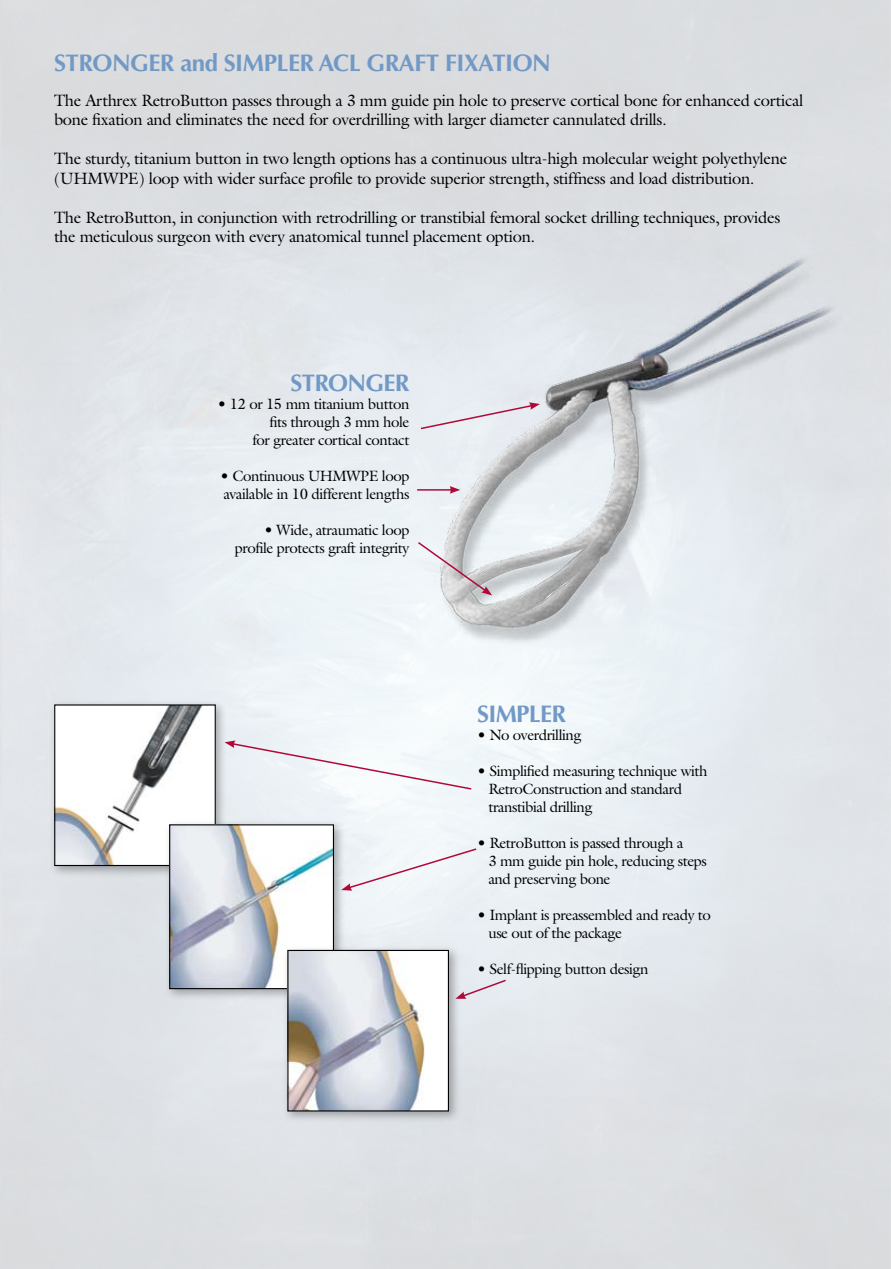
<style>
.page{position:relative;width:891px;height:1269px;background:#fff}
.page>*{position:absolute;margin:0;border:0;box-sizing:border-box;transform-origin:0 0}
.t1{font:700 24px "Optima";letter-spacing:-.02em;color:#7299c6}
.t2{font:16.5px/19.5px "Galliard";letter-spacing:-.02em;color:#000}
.t3{font:15px/18px "Galliard";letter-spacing:-.03em;color:#000}
</style>
<div class="page">
<hr style="left:0;top:0;width:2px;height:1269px;background:#dfe1e5">
<img style="left:418px;top:246px;width:439px;height:402px">
<div style="left:49px;top:699px;width:179px;height:179px;background:#000;opacity:.3"></div>
<img style="left:56px;top:706px;width:158px;height:158px">
<div style="left:54px;top:704px;width:162px;height:162px;border:1px solid #000"></div>
<div style="left:164px;top:819px;width:183px;height:183px;background:#000;opacity:.3"></div>
<img style="left:171px;top:826px;width:161px;height:161px">
<div style="left:169px;top:824px;width:165px;height:165px;border:1px solid #000"></div>
<div style="left:282px;top:944px;width:179px;height:180px;background:#000;opacity:.3"></div>
<img style="left:289px;top:952px;width:158px;height:158px">
<div style="left:287px;top:950px;width:162px;height:162px;border:1px solid #000"></div>
<svg style="left:419px;top:402px;width:121px;height:28px;background:#e4dfe7"></svg>
<hr style="left:417px;top:489px;width:35px;height:2px;background:#b20838">
<svg style="left:450px;top:486px;width:10px;height:8px"></svg>
<svg style="left:416px;top:541px;width:76px;height:54px"></svg>
<svg style="left:225px;top:740px;width:248px;height:51px"></svg>
<svg style="left:341px;top:847px;width:137px;height:44px"></svg>
<svg style="left:455px;top:978px;width:53px;height:21px"></svg>
<h1 class="t1" style="left:54px;top:49px;width:498px">STRONGER and SIMPLER ACL GRAFT FIXATION</h1>
<p class="t2" style="left:54px;top:90px;width:751px">The Arthrex RetroButton passes through a 3 mm guide pin hole to preserve cortical bone for enhanced cortical bone fixation and eliminates the need for overdrilling with larger diameter cannulated drills.</p>
<p class="t2" style="left:54px;top:148px;width:735px">The sturdy, titanium button in two length options has a continuous ultra-high molecular weight polyethylene (UHMWPE) loop with wider surface profile to provide superior strength, stiffness and load distribution.</p>
<p class="t2" style="left:54px;top:207px;width:728px">The RetroButton, in conjunction with retrodrilling or transtibial femoral socket drilling techniques, provides the meticulous surgeon with every anatomical tunnel placement option.</p>
<h1 class="t1" style="left:290px;top:369px;width:120px">STRONGER</h1>
<p class="t3" style="left:217px;top:394px;width:194px;text-align:right">• 12 or 15 mm titanium button fits through 3 mm hole<br>for greater cortical contact</p>
<p class="t3" style="left:220px;top:466px;width:191px">• Continuous UHMWPE loop available in 10 different lengths</p>
<p class="t3" style="left:235px;top:520px;width:176px;text-align:right">• Wide, atraumatic loop profile protects graft integrity</p>
<h1 class="t1" style="left:477px;top:700px;width:91px">SIMPLER</h1>
<p class="t3" style="left:477px;top:726px;width:106px">• No overdrilling</p>
<p class="t3" style="left:488px;top:762px;width:221px;text-indent:-11px">• Simplified measuring technique with<br>RetroConstruction and standard transtibial drilling</p>
<p class="t3" style="left:488px;top:834px;width:220px;text-indent:-11px">• RetroButton is passed through a<br>3 mm guide pin hole, reducing steps and preserving bone</p>
<p class="t3" style="left:488px;top:906px;width:224px;text-indent:-11px">• Implant is preassembled and ready to use out of the package</p>
<p class="t3" style="left:477px;top:960px;width:173px">• Self-flipping button design</p>
</div>
